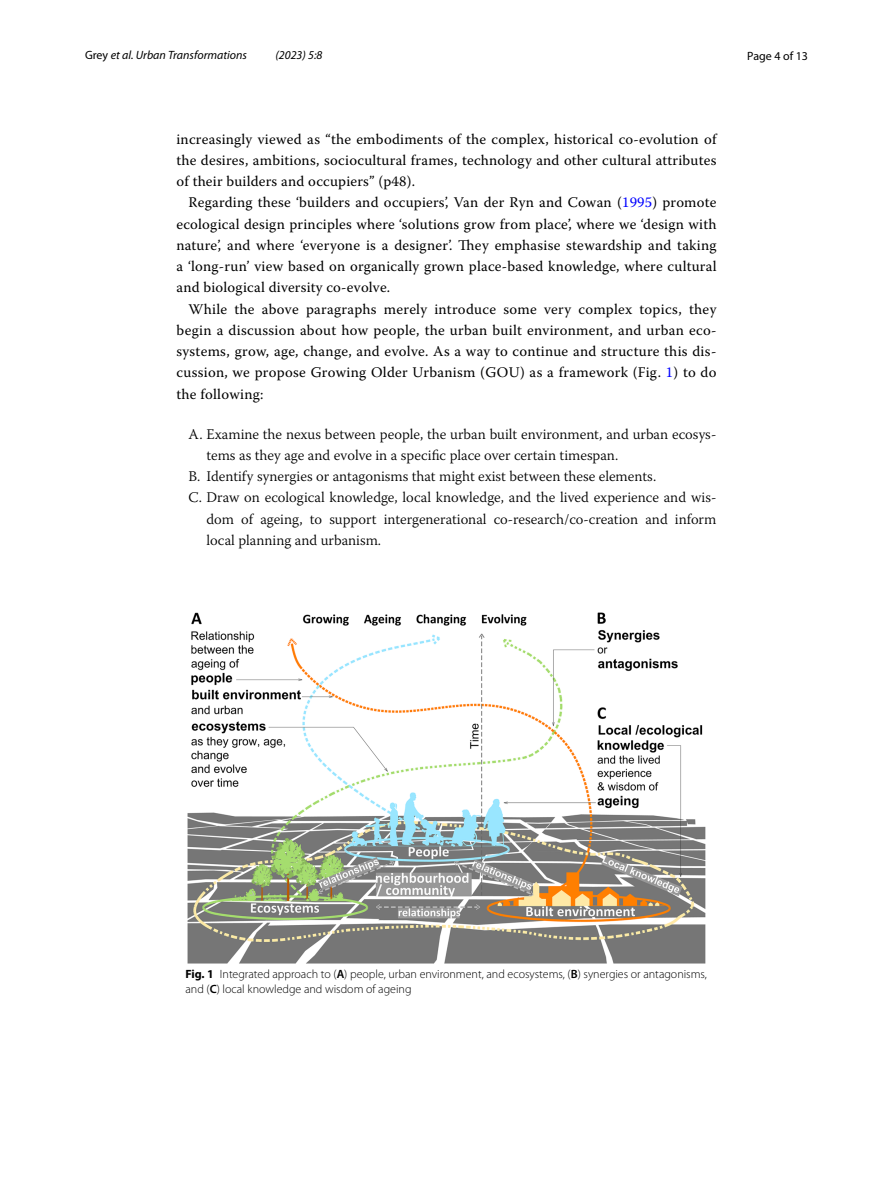
<style>
.page{position:relative;width:893px;height:1187px;background:#fff}
.page>*{position:absolute;margin:0;border:0;box-sizing:border-box;transform-origin:0 0}
.t1{font:14.7px/21.3px "Warnock Pro";letter-spacing:.015em;color:#000;text-align:justify}
.t2{font:300 14.7px "Warnock Pro";color:#000}
.t3{font:300 12px/15px "Myriad Pro";color:#000}
.t4{font:italic 12px "Myriad Pro";color:#000}
.t5{font:12px "Myriad Pro";color:#000}
.s1{font-style:normal}
.s2{color:#00f}
.s3{font-weight:700}
.s4{font-weight:600}
</style>
<div class="page">
<img style="left:187px;top:612px;width:518px;height:351px">
<p class="t4" style="left:85px;top:48px;width:164px"><span class="s1">Grey</span> et al. Urban Transformations</p>
<p class="t4" style="left:275px;top:48px;width:48px">(2023) 5:8</p>
<p class="t5" style="left:747px;top:48px;width:62px">Page 4 of 13</p>
<p class="t1" style="left:176px;top:128px;width:541px">increasingly viewed as “the embodiments of the complex, historical co-evolution of the desires, ambitions, sociocultural frames, technology and other cultural attributes of their builders and occupiers” (p48).</p>
<p class="t1" style="left:176px;top:192px;width:542px;text-indent:12px">Regarding these ‘builders and occupiers’, Van der Ryn and Cowan (<span class="s2">1995</span>) promote ecological design principles where ‘solutions grow from place’, where we ‘design with nature’, and where ‘everyone is a designer’. They emphasise stewardship and taking a ‘long-run’ view based on organically grown place-based knowledge, where cultural and biological diversity co-evolve.</p>
<p class="t1" style="left:176px;top:298px;width:542px;text-indent:12px">While the above paragraphs merely introduce some very complex topics, they begin a discussion about how people, the urban built environment, and urban eco&shy;systems, grow, age, change, and evolve. As a way to continue and structure this dis&shy;cussion, we propose Growing Older Urbanism (GOU) as a framework (Fig. <span class="s2">1</span>) to do the following:</p>
<p class="t2" style="left:188px;top:425px;width:530px">A. Examine the nexus between people, the urban built environment, and urban ecosys-</p>
<p class="t2" style="left:206px;top:446px;width:413px">tems as they age and evolve in a specific place over certain timespan.</p>
<p class="t2" style="left:188px;top:467px;width:469px">B. Identify synergies or antagonisms that might exist between these elements.</p>
<p class="t2" style="left:188px;top:488px;width:529px">C. Draw on ecological knowledge, local knowledge, and the lived experience and wis-</p>
<p class="t2" style="left:206px;top:510px;width:511px">dom of ageing, to support intergenerational co-research/co-creation and inform</p>
<p class="t2" style="left:206px;top:531px;width:176px">local planning and urbanism.</p>
<p class="t3" style="left:185px;top:967px;width:523px"><span class="s3">Fig. 1</span> Integrated approach to (<span class="s4">A</span>) people, urban environment, and ecosystems, (<span class="s4">B</span>) synergies or antagonisms, and (<span class="s4">C</span>) local knowledge and wisdom of ageing</p>
</div>
